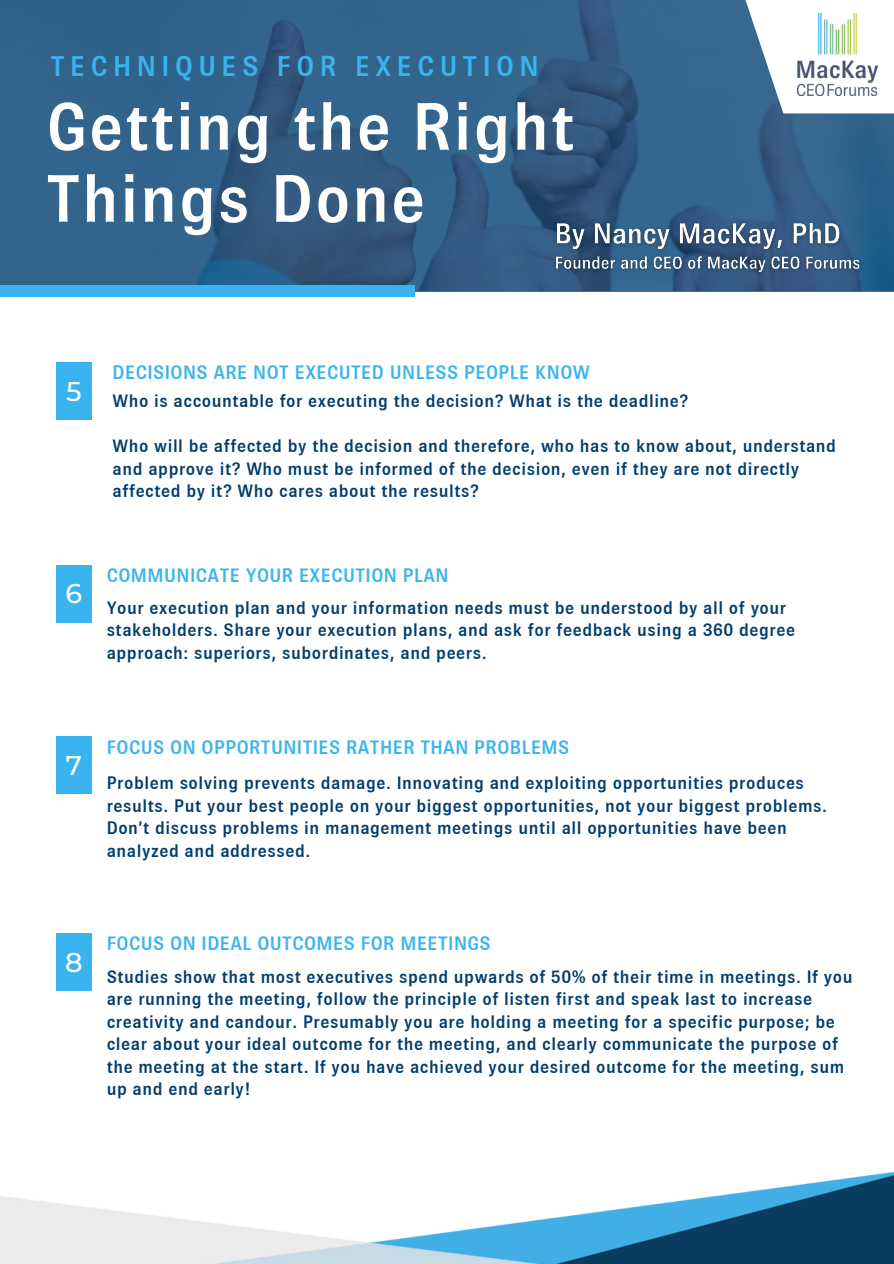
<style>
.page{position:relative;width:894px;height:1264px;background:#fff}
.page>*{position:absolute;margin:0;border:0;box-sizing:border-box;transform-origin:0 0}
.t1{font:500 67.5px/72px "Brown";letter-spacing:.03em;color:#fff}
.t2{font:500 28.8px "Brown";letter-spacing:.19em;color:#3ab4ee}
.t3{font:500 27px "Montserrat";color:#fff}
.t4{font:500 19.5px "Brown";letter-spacing:.02em;color:#3ab4ee}
.t5{font:500 18px/22.5px "Brown";letter-spacing:.03em;color:#003d6e}
</style>
<div class="page">
<svg style="left:0;top:0;width:893px;height:292px;background:#315f87"></svg>
<svg style="left:743px;top:0;width:150px;height:113px"></svg>
<img style="left:797px;top:13px;width:80px;height:82px">
<div style="left:0;top:285px;width:415px;height:12px;background:#3ab4ee"></div>
<img style="left:0;top:1172px;width:893px;height:91px">
<img style="left:548px;top:215px;width:319px;height:67px">
<div style="left:56px;top:362px;width:36px;height:58px;background:#3ab4ee"></div>
<div style="left:56px;top:565px;width:36px;height:57px;background:#3ab4ee"></div>
<div style="left:56px;top:736px;width:36px;height:58px;background:#3ab4ee"></div>
<div style="left:56px;top:933px;width:36px;height:57px;background:#3ab4ee"></div>
<p class="t2" style="left:51px;top:50px;width:489px">TECHNIQUES FOR EXECUTION</p>
<h4 class="t1" style="left:46px;top:92px;width:529px">Getting the Right<br>Things Done</h4>
<h3 class="t3" style="left:66px;top:374px;width:17px">5</h3>
<h3 class="t4" style="left:113px;top:361px;width:478px">DECISIONS ARE NOT EXECUTED UNLESS PEOPLE KNOW</h3>
<h1 class="t5" style="left:113px;top:390px;width:577px">Who is accountable for executing the decision? What is the deadline?</h1>
<p class="t5" style="left:113px;top:435px;width:724px">Who will be affected by the decision and therefore, who has to know about, understand and approve it? Who must be informed of the decision, even if they are not directly affected by it? Who cares about the results?</p>
<h4 class="t3" style="left:66px;top:577px;width:18px">6</h4>
<p class="t3" style="left:61px;top:585px;width:18px">6</p>
<h4 class="t4" style="left:107px;top:564px;width:343px">COMMUNICATE YOUR EXECUTION PLAN</h4>
<h4 class="t5" style="left:107px;top:596px;width:689px">Your execution plan and your information needs must be understood by all of your stakeholders. Share your execution plans, and ask for feedback using a 360 degree approach: superiors, subordinates, and peers.</h4>
<p class="t3" style="left:66px;top:749px;width:18px">7</p>
<p class="t4" style="left:107px;top:736px;width:464px">FOCUS ON OPPORTUNITIES RATHER THAN PROBLEMS</p>
<p class="t5" style="left:107px;top:772px;width:721px">Problem solving prevents damage. Innovating and exploiting opportunities produces results. Put your best people on your biggest opportunities, not your biggest problems.<br>Don’t discuss problems in management meetings until all opportunities have been analyzed and addressed.</p>
<h3 class="t3" style="left:65px;top:945px;width:19px">8</h3>
<h3 class="t4" style="left:107px;top:932px;width:385px">FOCUS ON IDEAL OUTCOMES FOR MEETINGS</h3>
<h4 class="t5" style="left:107px;top:965px;width:747px">Studies show that most executives spend upwards of 50% of their time in meetings. If you are running the meeting, follow the principle of listen first and speak last to increase creativity and candour. Presumably you are holding a meeting for a specific purpose; be clear about your ideal outcome for the meeting, and clearly communicate the purpose of the meeting at the start. If you have achieved your desired outcome for the meeting, sum up and end early!</h4>
</div>
